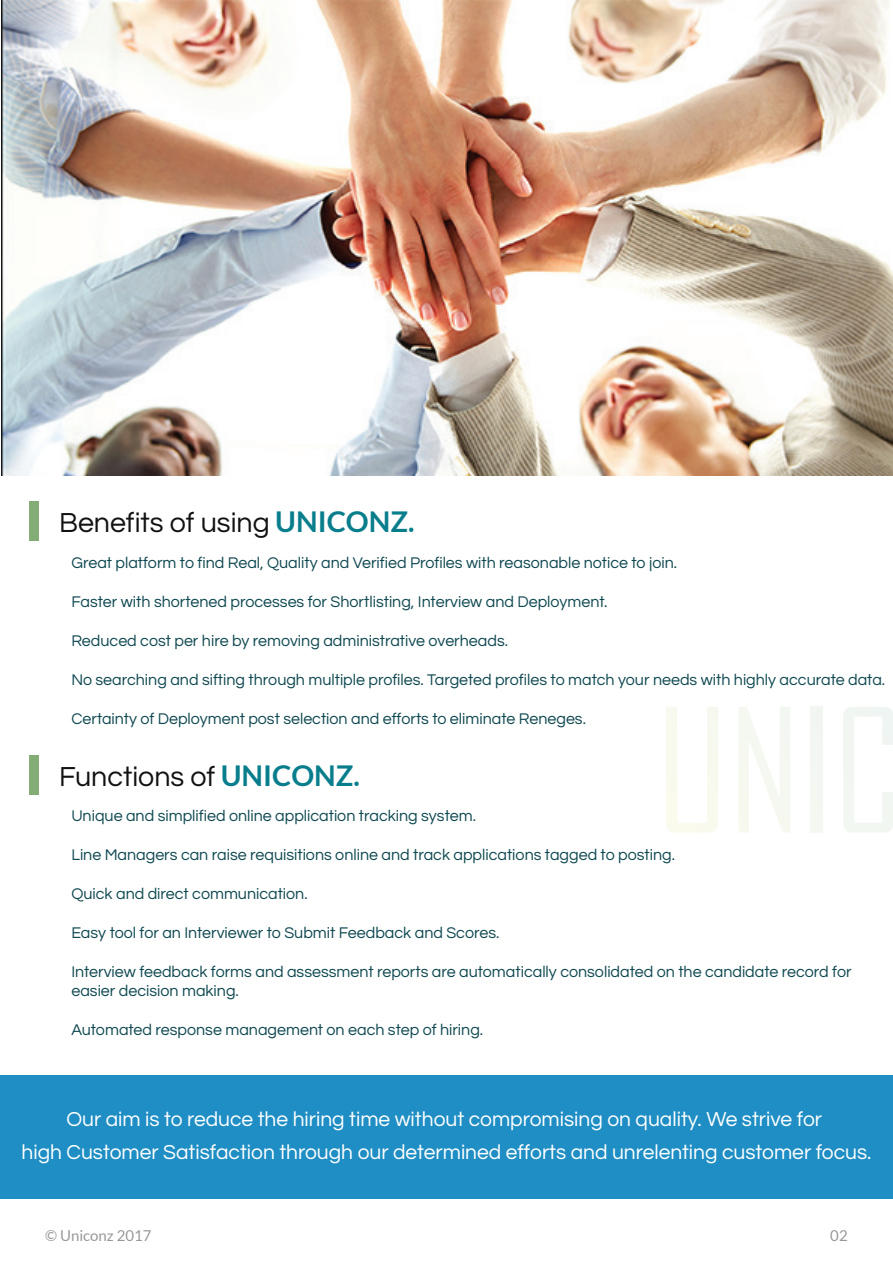
<style>
.page{position:relative;width:893px;height:1263px;background:#fff}
.page>*{position:absolute;margin:0;border:0;box-sizing:border-box;transform-origin:0 0}
.t1{font:28.65px "Questrial";color:#131212}
.t2{font:21px/33px "Questrial";color:#fff;text-align:center}
.t3{font:16.05px/19.5px "Questrial";color:#0e4850}
.t4{font:15px "Lato";color:#999898}
.s1{font-family:"Lato";font-weight:700;color:#087d8c}
</style>
<div class="page">
<svg style="left:666px;top:707px;width:52px;height:125px"></svg>
<svg style="left:739px;top:707px;width:51px;height:125px"></svg>
<div style="left:811px;top:707px;width:11px;height:125px;background:#f3f7f1"></div>
<svg style="left:843px;top:707px;width:50px;height:125px"></svg>
<img style="left:2px;top:0;width:891px;height:476px">
<div style="left:30px;top:501px;width:9px;height:40px;background:#83ad75"></div>
<div style="left:30px;top:755px;width:9px;height:39px;background:#83ad75"></div>
<div style="left:0;top:1075px;width:893px;height:124px;background:#1e8ec5"></div>
<h1 class="t1" style="left:59px;top:509px;width:357px">Benefits of using <span class="s1">UNICONZ.</span></h1>
<p class="t3" style="left:71px;top:554px;width:607px">Great platform to find Real, Quality and Verified Profiles with reasonable notice to join.</p>
<p class="t3" style="left:71px;top:593px;width:538px">Faster with shortened processes for Shortlisting, Interview and Deployment.</p>
<p class="t3" style="left:71px;top:632px;width:438px">Reduced cost per hire by removing administrative overheads.</p>
<p class="t3" style="left:71px;top:671px;width:815px">No searching and sifting through multiple profiles. Targeted profiles to match your needs with highly accurate data.</p>
<p class="t3" style="left:71px;top:710px;width:516px">Certainty of Deployment post selection and efforts to eliminate Reneges.</p>
<h1 class="t1" style="left:59px;top:762px;width:302px">Functions of <span class="s1">UNICONZ.</span></h1>
<p class="t3" style="left:71px;top:806px;width:406px">Unique and simplified online application tracking system.</p>
<p class="t3" style="left:71px;top:845px;width:605px">Line Managers can raise requisitions online and track applications tagged to posting.</p>
<p class="t3" style="left:71px;top:884px;width:238px">Quick and direct communication.</p>
<p class="t3" style="left:71px;top:923px;width:429px">Easy tool for an Interviewer to Submit Feedback and Scores.</p>
<p class="t3" style="left:71px;top:962px;width:782px">Interview feedback forms and assessment reports are automatically consolidated on the candidate record for easier decision making.</p>
<p class="t3" style="left:71px;top:1020px;width:413px">Automated response management on each step of hiring.</p>
<h2 class="t2" style="left:22px;top:1103px;width:851px">Our aim is to reduce the hiring time without compromising on quality. We strive for<br>high Customer Satisfaction through our determined efforts and unrelenting customer focus.</h2>
<p class="t4" style="left:45px;top:1227px;width:108px">© Uniconz 2017</p>
<p class="t4" style="left:830px;top:1227px;width:19px">02</p>
</div>
